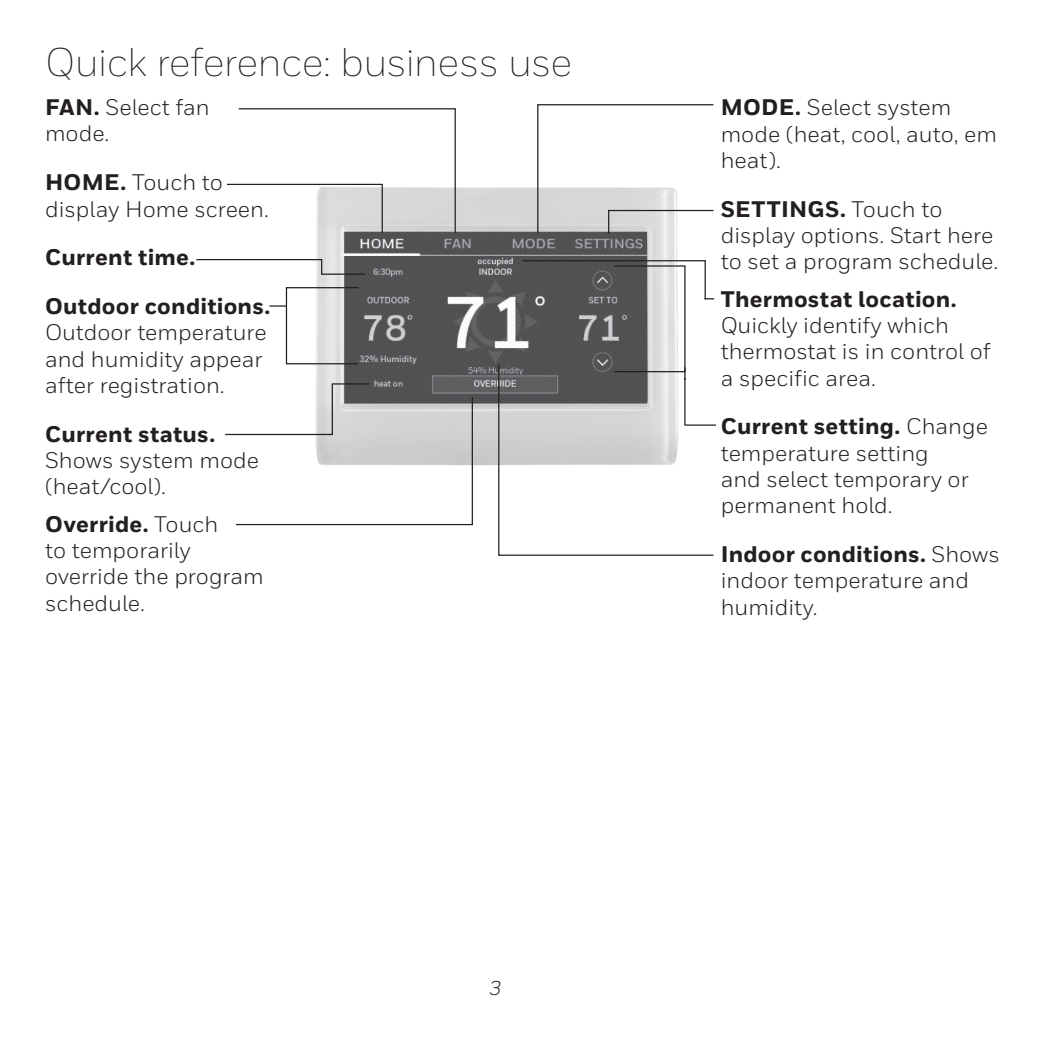
<style>
.page{position:relative;width:1045px;height:1045px;background:#fff}
.page>*{position:absolute;margin:0;border:0;box-sizing:border-box;transform-origin:0 0}
.t1{font:300 40px "Honeywell Sans";letter-spacing:-.02em;color:#231f20}
.t2{font:22.5px/26.2px "Honeywell Sans";color:#231f20}
.t3{font:800 22.5px/48.8px "Honeywell Sans";letter-spacing:.01em;color:#231f20}
.t4{font:italic 20px "Honeywell Sans";color:#231f20}
.s1{font-weight:800}
</style>
<div class="page">
<img style="left:305px;top:187px;width:380px;height:279px">
<svg style="left:227px;top:108px;width:229px;height:126px"></svg>
<svg style="left:196px;top:258px;width:127px;height:18px"></svg>
<hr style="left:322px;top:273px;width:42px;height:2px;background:#231f20">
<svg style="left:536px;top:104px;width:178px;height:131px"></svg>
<svg style="left:269px;top:305px;width:17px;height:1px"></svg>
<div style="left:286px;top:287px;width:73px;height:77px;border:1px solid #231f20"></div>
<div style="left:613px;top:265px;width:72px;height:107px;border:1px solid #231f20"></div>
<svg style="left:497px;top:363px;width:217px;height:193px"></svg>
<hr style="left:684px;top:424px;width:31px;height:1px;background:#231f20">
<hr style="left:704px;top:260px;width:1px;height:39px;background:#231f20">
<hr style="left:522px;top:260px;width:183px;height:1px;background:#231f20">
<svg style="left:225px;top:382px;width:248px;height:143px"></svg>
<hr style="left:332px;top:383px;width:37px;height:1px;background:#231f20">
<hr style="left:684px;top:378px;width:1px;height:47px;background:#231f20">
<h1 class="t1" style="left:45px;top:38px;width:528px">Quick reference: business use</h1>
<p class="t2" style="left:45px;top:94px;width:166px"><span class="s1">FAN.</span> Select fan mode.</p>
<p class="t2" style="left:45px;top:169px;width:225px"><span class="s1">HOME.</span> Touch to display Home screen.</p>
<p class="t3" style="left:45px;top:234px;width:227px">Current time.<br>Outdoor conditions.</p>
<p class="t2" style="left:45px;top:319px;width:223px">Outdoor temperature and humidity appear after registration.</p>
<p class="t3" style="left:45px;top:410px;width:171px">Current status.</p>
<p class="t2" style="left:45px;top:447px;width:215px">Shows system mode (heat/cool).</p>
<p class="t2" style="left:45px;top:511px;width:220px"><span class="s1">Override.</span> Touch<br>to temporarily override the program schedule.</p>
<p class="t4" style="left:489px;top:976px;width:14px">3</p>
<p class="t2" style="left:720px;top:94px;width:278px"><span class="s1">MODE.</span> Select system mode (heat, cool, auto, em heat).</p>
<p class="t2" style="left:720px;top:196px;width:279px"><span class="s1">SETTINGS.</span> Touch to display options. Start here to set a program schedule.</p>
<p class="t3" style="left:720px;top:275px;width:237px">Thermostat location.</p>
<p class="t2" style="left:720px;top:312px;width:271px">Quickly identify which thermostat is in control of a specific area.</p>
<p class="t2" style="left:720px;top:413px;width:269px"><span class="s1">Current setting.</span> Change temperature setting<br>and select temporary or permanent hold.</p>
<p class="t2" style="left:720px;top:541px;width:281px"><span class="s1">Indoor conditions.</span> Shows indoor temperature and humidity.</p>
</div>
